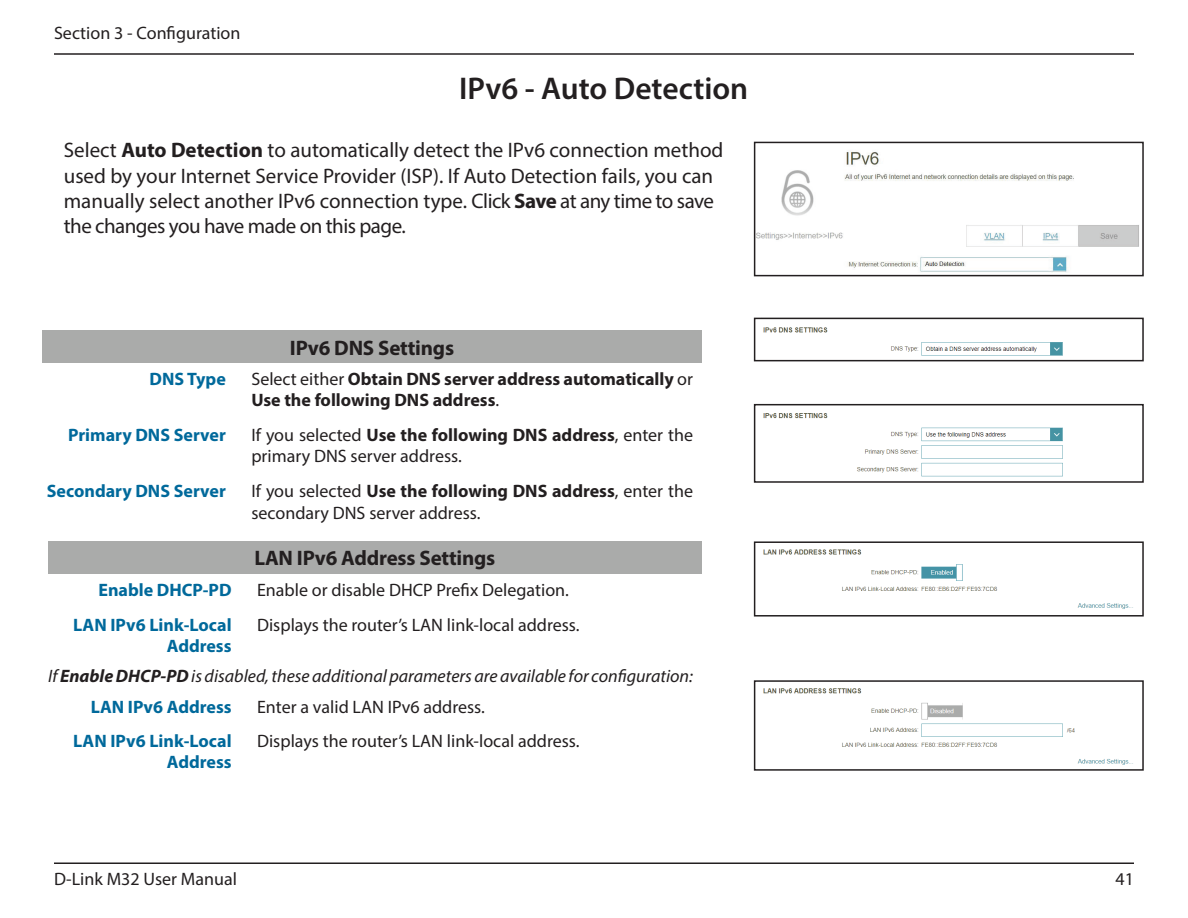
<style>
.page{position:relative;width:1188px;height:918px;background:#fff}
.page>*{position:absolute;margin:0;border:0;box-sizing:border-box;transform-origin:0 0}
.t1{font:600 31.5px "Myriad Pro";color:#231f20}
.t2{font:21px/25.2px "Myriad Pro";color:#231f20}
.t3{font:700 21px "Myriad Pro";letter-spacing:-.01em;color:#231f20}
.t4{font:18px/21.6px "Myriad Pro";color:#231f20}
.t5{font:700 18px/21px "Myriad Pro";color:#00699b;text-align:right}
.t6{font:italic 18px/30.5px "Myriad Pro";color:#231f20}
.t7{font:700 18px/21px "Myriad Pro";color:#231f20}
.s1{font-weight:700}
.s2{font-weight:400}
.s3{font-weight:700;font-style:normal;color:#00699b}
</style>
<div class="page">
<hr style="left:54px;top:53px;width:1080px;height:2px;background:#231f20">
<hr style="left:54px;top:862px;width:1080px;height:2px;background:#231f20">
<img style="left:757px;top:152px;width:382px;height:121px">
<div style="left:754px;top:142px;width:390px;height:134px;border:2px solid #231f20"></div>
<img style="left:763px;top:327px;width:300px;height:29px">
<div style="left:754px;top:318px;width:390px;height:43px;border:2px solid #231f20"></div>
<img style="left:763px;top:413px;width:300px;height:64px">
<div style="left:754px;top:404px;width:390px;height:79px;border:2px solid #231f20"></div>
<img style="left:763px;top:549px;width:370px;height:60px">
<div style="left:754px;top:541px;width:390px;height:76px;border:2px solid #231f20"></div>
<img style="left:763px;top:688px;width:370px;height:77px">
<div style="left:754px;top:680px;width:390px;height:91px;border:2px solid #231f20"></div>
<div style="left:43px;top:330px;width:659px;height:33px;background:#aaabaa"></div>
<div style="left:48px;top:541px;width:654px;height:33px;background:#aaabaa"></div>
<p class="t4" style="left:54px;top:22px;width:188px">Section 3 - Configuration</p>
<h1 class="t1" style="left:459px;top:68px;width:291px">IPv6 - Auto Detection</h1>
<p class="t2" style="left:64px;top:137px;width:661px">Select <span class="s1">Auto Detection</span> to automatically detect the IPv6 connection method used by your Internet Service Provider (ISP). If Auto Detection fails, you can manually select another IPv6 connection type. Click <span class="s1">Save</span> at any time to save the changes you have made on this page.</p>
<p class="t3" style="left:290px;top:334px;width:166px">IPv6 DNS Settings</p>
<p class="t5" style="left:150px;top:368px;width:78px">DNS Type</p>
<p class="t7" style="left:251px;top:368px;width:443px"><span class="s2">Select either</span> Obtain DNS server address automatically <span class="s2">or<br></span>Use the following DNS address<span class="s2">.</span></p>
<p class="t5" style="left:68px;top:424px;width:159px">Primary DNS Server</p>
<p class="t4" style="left:251px;top:424px;width:443px">If you selected <span class="s1">Use the following DNS address</span>, enter the primary DNS server address.</p>
<p class="t5" style="left:47px;top:480px;width:181px">Secondary DNS Server</p>
<p class="t4" style="left:251px;top:480px;width:443px">If you selected <span class="s1">Use the following DNS address</span>, enter the secondary DNS server address.</p>
<p class="t3" style="left:254px;top:545px;width:243px">LAN IPv6 Address Settings</p>
<p class="t5" style="left:98px;top:579px;width:135px">Enable DHCP-PD</p>
<p class="t4" style="left:257px;top:579px;width:313px">Enable or disable DHCP Prefix Delegation.</p>
<p class="t5" style="left:73px;top:614px;width:160px">LAN IPv6 Link-Local<br>Address</p>
<p class="t4" style="left:257px;top:614px;width:324px">Displays the router’s LAN link-local address.</p>
<p class="t6" style="left:91px;top:661px;width:604px;text-indent:-42px">If <span class="s1">Enable DHCP-PD</span> is disabled, these additional parameters are available for configuration:<br><span class="s3">LAN IPv6 Address</span></p>
<p class="t4" style="left:257px;top:696px;width:229px">Enter a valid LAN IPv6 address.</p>
<p class="t5" style="left:73px;top:730px;width:160px">LAN IPv6 Link-Local<br>Address</p>
<p class="t4" style="left:257px;top:730px;width:324px">Displays the router’s LAN link-local address.</p>
<p class="t4" style="left:54px;top:868px;width:184px">D-Link M32 User Manual</p>
<p class="t4" style="left:1116px;top:868px;width:20px">41</p>
</div>
